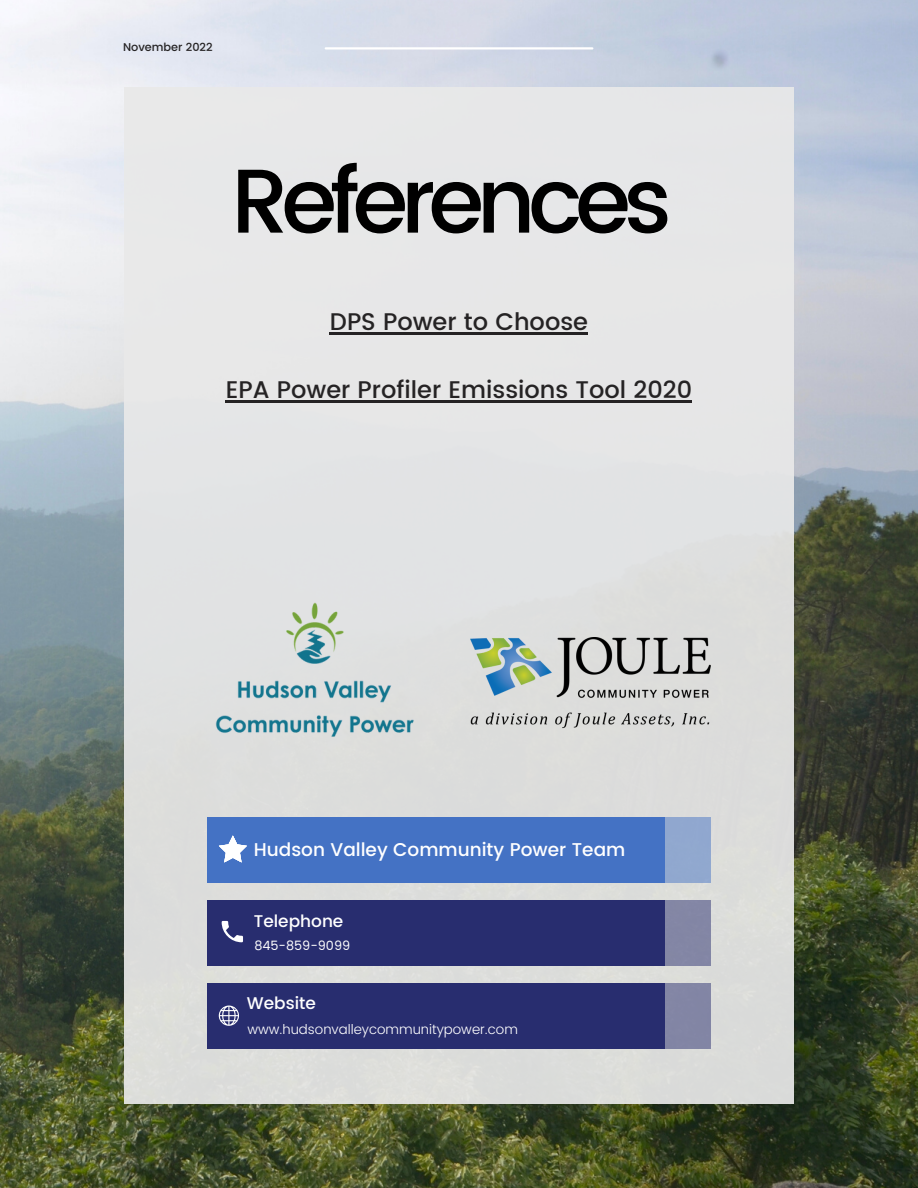
<style>
.page{position:relative;width:918px;height:1188px;background:#fff}
.page>*{position:absolute;margin:0;border:0;box-sizing:border-box;transform-origin:0 0}
.t1{font:500 90.45px "Poppins";letter-spacing:-.08em;color:#000}
.t2{font:500 24px "Poppins";color:#252324}
.t3{font:500 18.45px "Poppins";color:#fff}
.t4{font:500 16.95px "Poppins";color:#fff}
.t5{font:300 13.5px "Poppins";color:#fff}
.t6{font:12.75px "Poppins";color:#fff}
.t7{font:500 11.25px "Poppins";color:#252324}
</style>
<div class="page">
<img style="left:0;top:0;width:918px;height:1188px">
<div style="left:124px;top:87px;width:669px;height:1017px;background:#e2e3e4"></div>
<hr style="left:326px;top:47px;width:266px;height:3px;background:#fff">
<div style="left:207px;top:818px;width:458px;height:65px;background:#4472c4"></div>
<div style="left:665px;top:818px;width:46px;height:65px;background:#90a8cf"></div>
<svg style="left:219px;top:836px;width:28px;height:26px"></svg>
<div style="left:207px;top:900px;width:458px;height:65px;background:#282d6f"></div>
<svg style="left:222px;top:921px;width:21px;height:21px"></svg>
<div style="left:665px;top:900px;width:46px;height:65px;background:#8386a5"></div>
<div style="left:207px;top:983px;width:458px;height:66px;background:#282d6f"></div>
<div style="left:665px;top:983px;width:46px;height:66px;background:#8285a5"></div>
<svg style="left:219px;top:1006px;width:20px;height:20px"></svg>
<img style="left:215px;top:602px;width:200px;height:135px">
<img style="left:470px;top:638px;width:241px;height:91px">
<hr style="left:330px;top:332px;width:258px;height:3px;background:#252324">
<hr style="left:226px;top:401px;width:466px;height:2px;background:#252324">
<p class="t7" style="left:123px;top:41px;width:91px">November 2022</p>
<h1 class="t1" style="left:231px;top:149px;width:442px">References</h1>
<p class="t2" style="left:330px;top:308px;width:260px">DPS Power to Choose</p>
<p class="t2" style="left:226px;top:376px;width:468px">EPA Power Profiler Emissions Tool 2020</p>
<p class="t3" style="left:254px;top:839px;width:373px">Hudson Valley Community Power Team</p>
<p class="t4" style="left:254px;top:911px;width:91px">Telephone</p>
<p class="t6" style="left:254px;top:938px;width:97px">845-859-9099</p>
<p class="t4" style="left:247px;top:994px;width:71px">Website</p>
<p class="t5" style="left:248px;top:1021px;width:272px">www.hudsonvalleycommunitypower.com</p>
</div>
